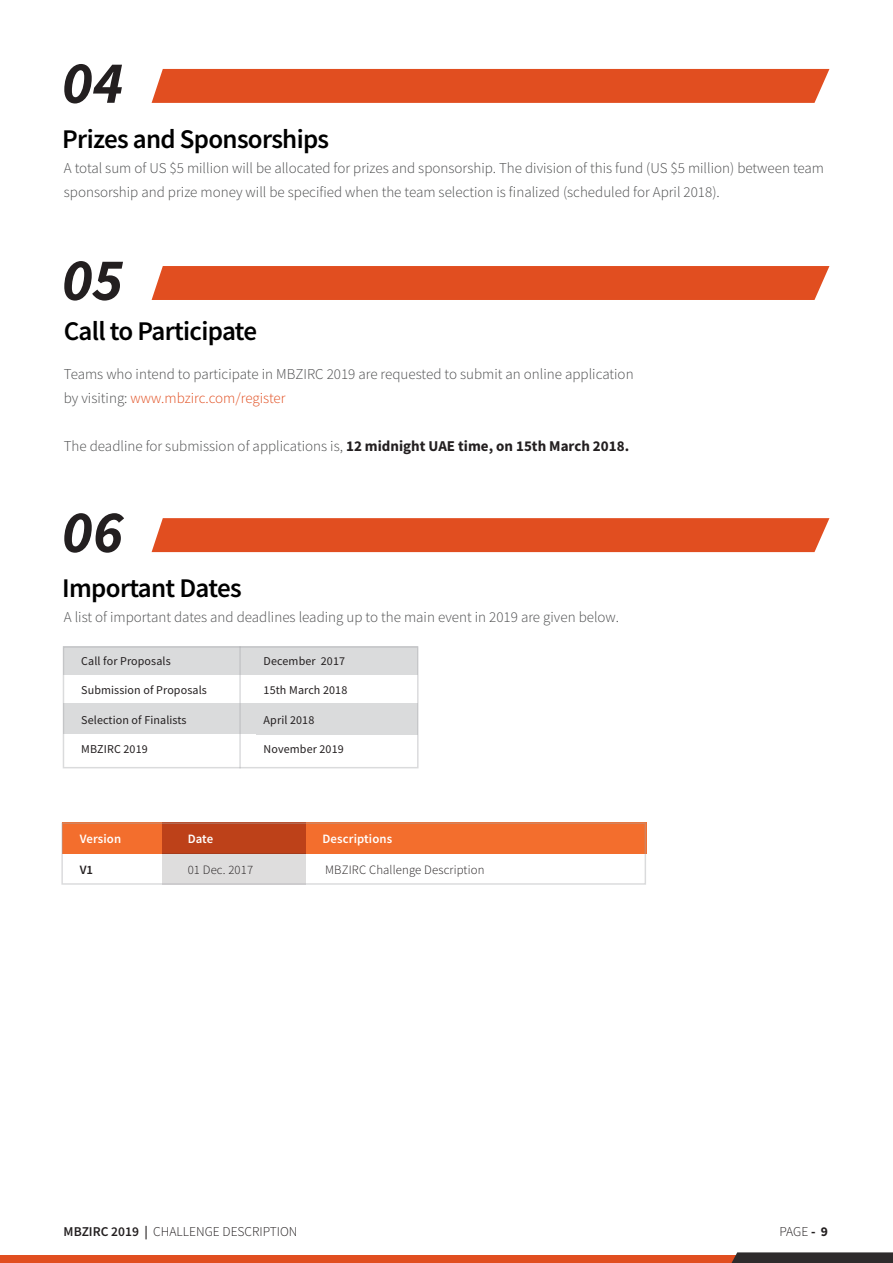
<style>
.page{position:relative;width:893px;height:1263px;background:#fff}
.page>*{position:absolute;margin:0;border:0;box-sizing:border-box;transform-origin:0 0}
.t1{font:italic 700 60px "Source Sans Pro";color:#231f20}
.t2{font:600 27px "Source Sans Pro";letter-spacing:-.025em;color:#000}
.Para{font:300 15px/24px "Source Sans Pro";color:#4b4c4d}
.t3{font:300 13.5px "Source Sans Pro";color:#231f20}
.t4{font:300 12.75px "Source Sans Pro";letter-spacing:.01em;color:#231f20}
.t5{font:600 12.75px "Source Sans Pro";letter-spacing:.01em;color:#fff}
.t6{font:600 12.75px "Source Sans Pro";color:#231f20}
.t7{font:12px "Source Sans Pro";letter-spacing:.01em;color:#231f20}
.s1{color:#e14e20}
.s2{font-weight:700;color:#231f20}
.s3{font-weight:600}
.s4{font-weight:700}
</style>
<div class="page">
<div style="left:0;top:1255px;width:893px;height:8px;background:#e14e20"></div>
<svg style="left:731px;top:1252px;width:162px;height:11px;background:#393535"></svg>
<div style="left:152px;top:69px;width:677px;height:34px;background:#e14e20"></div>
<div style="left:152px;top:518px;width:677px;height:34px;background:#e14e20"></div>
<div style="left:152px;top:266px;width:677px;height:34px;background:#e14e20"></div>
<div style="left:62px;top:822px;width:584px;height:31px;background:#f36e2d"></div>
<div style="left:63px;top:646px;width:355px;height:29px;background:#dadbdc"></div>
<div style="left:162px;top:822px;width:143px;height:31px;background:#bd4119"></div>
<div style="left:162px;top:853px;width:143px;height:32px;background:#dedddd"></div>
<div style="left:63px;top:703px;width:355px;height:32px;background:#dadbdc"></div>
<div style="left:63px;top:646px;width:356px;height:122px;border:2px solid #a4a5a9"></div>
<hr style="left:239px;top:646px;width:2px;height:122px;background:#a4a5a9">
<p class="t1" style="left:62px;top:42px;width:63px">04</p>
<p class="t2" style="left:62px;top:121px;width:268px">Prizes and Sponsorships</p>
<p class="Para" style="left:64px;top:156px;width:762px">A total sum of US $5 million will be allocated for prizes and sponsorship. The division of this fund (US $5 million) between team sponsorship and prize money will be specified when the team selection is finalized (scheduled for April 2018).</p>
<p class="t1" style="left:62px;top:239px;width:63px">05</p>
<p class="t2" style="left:64px;top:314px;width:195px">Call to Participate</p>
<p class="Para" style="left:64px;top:362px;width:571px">Teams who intend to participate in MBZIRC 2019 are requested to submit an online application by visiting: <span class="s1">www.mbzirc.com/register</span></p>
<p class="Para" style="left:64px;top:434px;width:567px">The deadline for submission of applications is, <span class="s2">12 midnight UAE time, on 15th March 2018.</span></p>
<p class="t1" style="left:62px;top:491px;width:63px">06</p>
<p class="t2" style="left:62px;top:570px;width:181px">Important Dates</p>
<p class="Para" style="left:64px;top:605px;width:557px">A list of important dates and deadlines leading up to the main event in 2019 are given below.</p>
<p class="t7" style="left:81px;top:653px;width:91px">Call for Proposals</p>
<p class="t7" style="left:81px;top:683px;width:127px">Submission of Proposals</p>
<p class="t7" style="left:81px;top:712px;width:107px">Selection of Finalists</p>
<p class="t7" style="left:81px;top:741px;width:68px">MBZIRC 2019</p>
<p class="t7" style="left:264px;top:653px;width:83px">December 2017</p>
<p class="t7" style="left:264px;top:683px;width:85px">15th March 2018</p>
<p class="t7" style="left:264px;top:712px;width:52px">April 2018</p>
<p class="t7" style="left:264px;top:741px;width:82px">November 2019</p>
<p class="t5" style="left:80px;top:830px;width:43px">Version</p>
<p class="t5" style="left:188px;top:830px;width:27px">Date</p>
<p class="t5" style="left:322px;top:830px;width:71px">Descriptions</p>
<p class="t6" style="left:80px;top:861px;width:15px">V1</p>
<p class="t4" style="left:188px;top:862px;width:67px">01 Dec. 2017</p>
<p class="t4" style="left:325px;top:862px;width:161px">MBZIRC Challenge Description</p>
<p class="t3" style="left:64px;top:1223px;width:235px"><span class="s3">MBZIRC 2019 |</span> CHALLENGE DESCRIPTION</p>
<p class="t3" style="left:779px;top:1223px;width:50px">PAGE <span class="s4">- 9</span></p>
</div>
